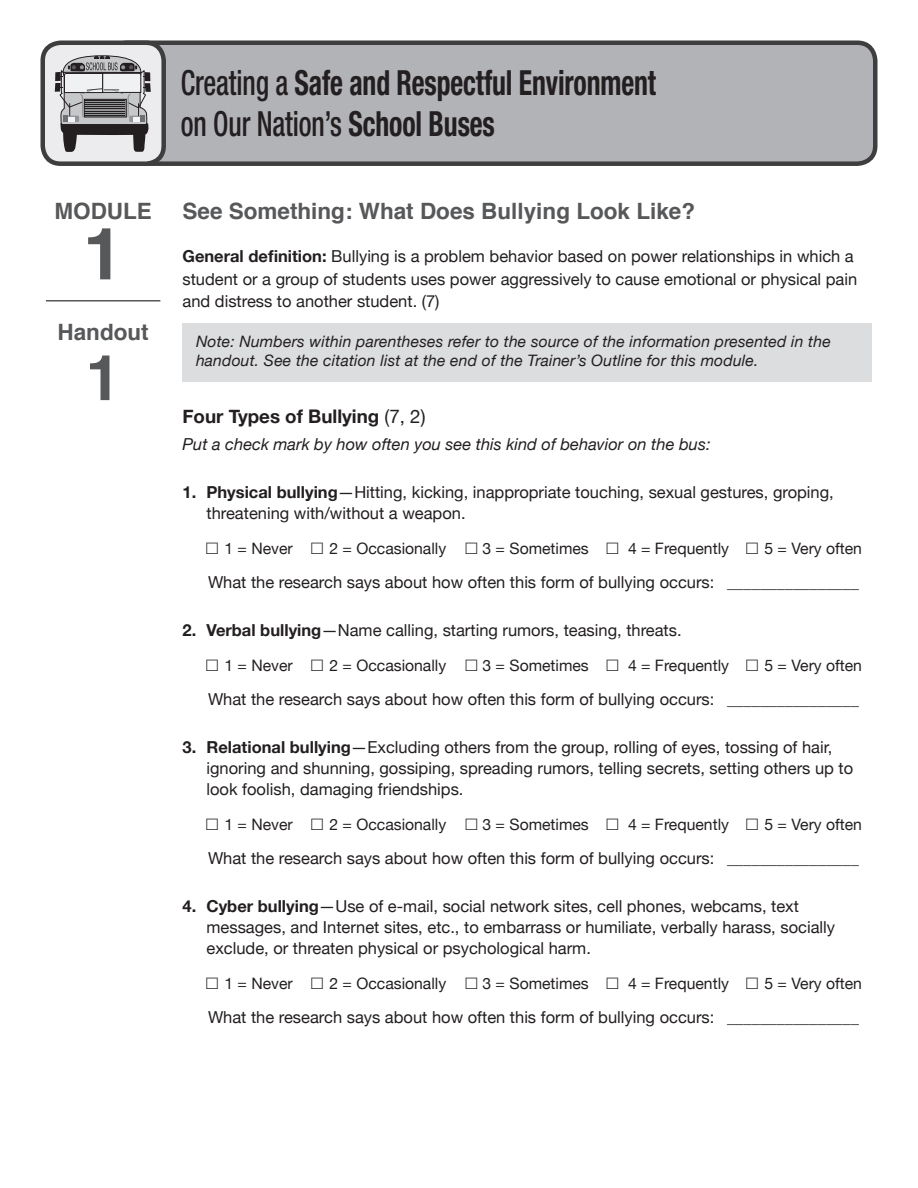
<style>
.page{position:relative;width:918px;height:1188px;background:#fff}
.page>*{position:absolute;margin:0;border:0;box-sizing:border-box;transform-origin:0 0}
.t1{font:700 72px "Helvetica";color:#57585a}
.t2{font:700 63px "Helvetica";color:#57585a}
.t3{font:700 condensed 34.65px/40.5px "Helvetica Neue";letter-spacing:-.005em;color:#231f20;scale:.8 1}
.Header_1{font:700 22.5px "Helvetica";color:#57585a}
.Subhead_1{font:700 18.75px "Helvetica Neue";color:#231f20}
.Paragraphs_Indented{font:16.5px/21px "Helvetica Neue";color:#231f20}
.Paragraph{font:16.5px "Helvetica Neue";color:#231f20}
.Subhead_1-2{font:16.5px/22.5px "Helvetica Neue";color:#231f20}
.Paragraph-2{font:italic 16.5px "Helvetica Neue";color:#231f20}
.Paragraph-3{font:15.75px "Helvetica Neue";color:#231f20}
.t4{font:italic 15.75px/19.5px "Helvetica Neue";letter-spacing:.01em;color:#231f20}
.s1{font-weight:500}
.s2{font-weight:700}
.s3{font-weight:400}
</style>
<div class="page">
<div style="left:109px;top:43px;width:766px;height:121px;background:#b2b3b7;border-radius:18px"></div>
<div style="left:106px;top:40px;width:771px;height:126px;border:4px solid #3e3e3f;border-radius:18px"></div>
<div style="left:43px;top:43px;width:121px;height:121px;background:#ececee;border-radius:18px"></div>
<div style="left:40px;top:40px;width:126px;height:126px;border:4px solid #3e3e3f;border-radius:18px"></div>
<svg style="left:55px;top:56px;width:96px;height:96px"></svg>
<div style="left:183px;top:323px;width:689px;height:58px;background:#dcdddf"></div>
<hr style="left:46px;top:300px;width:114px;height:2px;background:#57585a">
<p class="Header_1" style="left:54px;top:193px;width:99px">MODULE</p>
<p class="t1" style="left:83px;top:196px;width:42px">1</p>
<p class="Header_1" style="left:58px;top:314px;width:93px">Handout</p>
<p class="t2" style="left:86px;top:327px;width:37px">1</p>
<p class="t3" style="left:181px;top:62px;width:596px"><span class="s1">Creating a</span> Safe and Respectful Environment <span class="s1">on Our Nation’s</span> School Buses</p>
<p class="Header_1" style="left:183px;top:193px;width:514px">See Something: What Does Bullying Look Like?</p>
<p class="Subhead_1-2" style="left:183px;top:245px;width:676px"><span class="s2">General definition:</span> Bullying is a problem behavior based on power relationships in which a student or a group of students uses power aggressively to cause emotional or physical pain and distress to another student. (7)</p>
<p class="t4" style="left:196px;top:331px;width:636px">Note: Numbers within parentheses refer to the source of the information presented in the handout. See the citation list at the end of the Trainer’s Outline for this module.</p>
<p class="Subhead_1" style="left:183px;top:404px;width:245px">Four Types of Bullying <span class="s3">(7, 2)</span></p>
<p class="Paragraph-2" style="left:183px;top:435px;width:530px">Put a check mark by how often you see this kind of behavior on the bus:</p>
<p class="Paragraphs_Indented" style="left:207px;top:482px;width:629px;text-indent:-24px"><span class="s2">1. Physical bullying</span>—Hitting, kicking, inappropriate touching, sexual gestures, groping, threatening with/without a weapon.</p>
<p class="Paragraph-3" style="left:225px;top:539px;width:70px">1 = Never</p>
<p class="Paragraph-3" style="left:330px;top:539px;width:118px">2 = Occasionally</p>
<p class="Paragraph-3" style="left:483px;top:539px;width:108px">3 = Sometimes</p>
<p class="Paragraph-3" style="left:628px;top:539px;width:103px">4 = Frequently</p>
<p class="Paragraph-3" style="left:765px;top:539px;width:99px">5 = Very often</p>
<p class="Paragraph" style="left:208px;top:573px;width:653px">What the research says about how often this form of bullying occurs: ________________</p>
<p class="Paragraphs_Indented" style="left:183px;top:620px;width:501px"><span class="s2">2. Verbal bullying</span>—Name calling, starting rumors, teasing, threats.</p>
<p class="Paragraph-3" style="left:225px;top:656px;width:70px">1 = Never</p>
<p class="Paragraph-3" style="left:330px;top:656px;width:118px">2 = Occasionally</p>
<p class="Paragraph-3" style="left:483px;top:656px;width:108px">3 = Sometimes</p>
<p class="Paragraph-3" style="left:628px;top:656px;width:103px">4 = Frequently</p>
<p class="Paragraph-3" style="left:765px;top:656px;width:99px">5 = Very often</p>
<p class="Paragraph" style="left:208px;top:690px;width:653px">What the research says about how often this form of bullying occurs: ________________</p>
<p class="Paragraphs_Indented" style="left:207px;top:737px;width:648px;text-indent:-24px"><span class="s2">3. Relational bullying</span>—Excluding others from the group, rolling of eyes, tossing of hair, ignoring and shunning, gossiping, spreading rumors, telling secrets, setting others up to look foolish, damaging friendships.</p>
<p class="Paragraph-3" style="left:225px;top:815px;width:70px">1 = Never</p>
<p class="Paragraph-3" style="left:330px;top:815px;width:118px">2 = Occasionally</p>
<p class="Paragraph-3" style="left:483px;top:815px;width:108px">3 = Sometimes</p>
<p class="Paragraph-3" style="left:628px;top:815px;width:103px">4 = Frequently</p>
<p class="Paragraph-3" style="left:765px;top:815px;width:99px">5 = Very often</p>
<p class="Paragraph" style="left:208px;top:849px;width:653px">What the research says about how often this form of bullying occurs: ________________</p>
<p class="Paragraphs_Indented" style="left:207px;top:896px;width:630px;text-indent:-24px"><span class="s2">4. Cyber bullying</span>—Use of e-mail, social network sites, cell phones, webcams, text messages, and Internet sites, etc., to embarrass or humiliate, verbally harass, socially exclude, or threaten physical or psychological harm.</p>
<p class="Paragraph-3" style="left:225px;top:974px;width:70px">1 = Never</p>
<p class="Paragraph-3" style="left:330px;top:974px;width:118px">2 = Occasionally</p>
<p class="Paragraph-3" style="left:483px;top:974px;width:108px">3 = Sometimes</p>
<p class="Paragraph-3" style="left:628px;top:974px;width:103px">4 = Frequently</p>
<p class="Paragraph-3" style="left:765px;top:974px;width:99px">5 = Very often</p>
<p class="Paragraph" style="left:208px;top:1008px;width:653px">What the research says about how often this form of bullying occurs: ________________</p>
</div>
